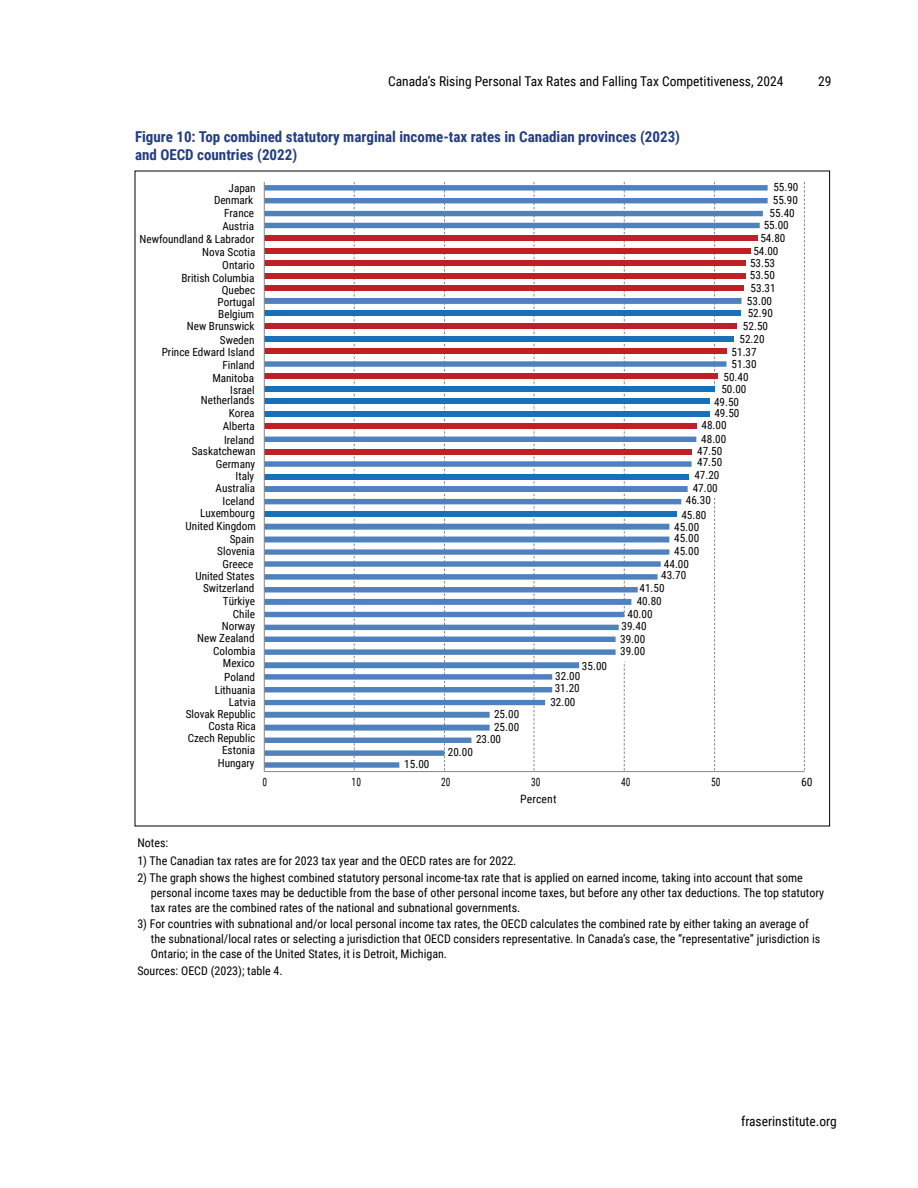
<style>
.page{position:relative;width:918px;height:1188px;background:#fff}
.page>*{position:absolute;margin:0;border:0;box-sizing:border-box;transform-origin:0 0}
.figurehead{font:700 15px/18px "Roboto Condensed";color:#233e81}
.t1{font:13.5px "Roboto Condensed";color:#000}
.tablesource{font:12px/15px "Roboto Condensed";color:#000}
.t2{font:11.55px "Roboto Condensed";color:#000}
.t3{font:11.25px/13.5px "Roboto Condensed";color:#000;text-align:center}
</style>
<div class="page">
<svg style="left:804px;top:182px;width:1px;height:590px"></svg>
<svg style="left:265px;top:185px;width:503px;height:583px"></svg>
<hr style="left:264px;top:771px;width:540px;height:1px;background:#868686">
<hr style="left:264px;top:182px;width:1px;height:590px;background:#868686">
<svg style="left:620px;top:182px;width:10px;height:589px"></svg>
<hr style="left:712px;top:393px;width:4px;height:104px;background:#fff">
<p class="t1" style="left:388px;top:72px;width:397px">Canada’s Rising Personal Tax Rates and Falling Tax Competitiveness, 2024</p>
<p class="t1" style="left:818px;top:72px;width:15px">29</p>
<p class="figurehead" style="left:135px;top:127px;width:547px">Figure 10: Top combined statutory marginal income-tax rates in Canadian provinces (2023) and OECD countries (2022)</p>
<p class="t3" style="left:229px;top:181px;width:29px">Japan</p>
<p class="t3" style="left:214px;top:193px;width:41px">Denmark</p>
<p class="t3" style="left:773px;top:179px;width:27px">55.90</p>
<p class="t3" style="left:773px;top:193px;width:27px">55.90</p>
<p class="t3" style="left:224px;top:206px;width:32px">France</p>
<p class="t3" style="left:770px;top:206px;width:27px">55.40</p>
<p class="t3" style="left:222px;top:219px;width:33px">Austria</p>
<p class="t3" style="left:764px;top:218px;width:27px">55.00</p>
<p class="t3" style="left:140px;top:232px;width:116px">Newfoundland &amp; Labrador</p>
<p class="t3" style="left:760px;top:231px;width:27px">54.80</p>
<p class="t3" style="left:202px;top:245px;width:55px">Nova Scotia</p>
<p class="t3" style="left:753px;top:243px;width:27px">54.00</p>
<p class="t3" style="left:222px;top:258px;width:34px">Ontario</p>
<p class="t3" style="left:182px;top:271px;width:74px">British Columbia</p>
<p class="t3" style="left:222px;top:283px;width:35px">Quebec</p>
<p class="t3" style="left:217px;top:295px;width:39px">Portugal</p>
<p class="t3" style="left:218px;top:306px;width:37px">Belgium</p>
<p class="t3" style="left:187px;top:319px;width:69px">New Brunswick</p>
<p class="t3" style="left:750px;top:255px;width:27px">53.53</p>
<p class="t3" style="left:750px;top:267px;width:27px">53.50</p>
<p class="t3" style="left:751px;top:281px;width:27px">53.31</p>
<p class="t3" style="left:747px;top:294px;width:27px">53.00</p>
<p class="t3" style="left:748px;top:306px;width:27px">52.90</p>
<p class="t3" style="left:743px;top:319px;width:27px">52.50</p>
<p class="t3" style="left:220px;top:332px;width:36px">Sweden</p>
<p class="t3" style="left:739px;top:332px;width:27px">52.20</p>
<p class="t3" style="left:162px;top:344px;width:94px">Prince Edward Island</p>
<p class="t3" style="left:732px;top:344px;width:27px">51.37</p>
<p class="t3" style="left:223px;top:358px;width:34px">Finland</p>
<p class="t3" style="left:732px;top:357px;width:27px">51.30</p>
<p class="t3" style="left:212px;top:371px;width:43px">Manitoba</p>
<p class="t3" style="left:723px;top:369px;width:27px">50.40</p>
<p class="t3" style="left:230px;top:382px;width:26px">Israel</p>
<p class="t3" style="left:721px;top:382px;width:27px">50.00</p>
<p class="t3" style="left:201px;top:393px;width:55px">Netherlands</p>
<p class="t3" style="left:714px;top:395px;width:27px">49.50</p>
<p class="t3" style="left:229px;top:406px;width:27px">Korea</p>
<p class="t3" style="left:714px;top:406px;width:27px">49.50</p>
<p class="t3" style="left:223px;top:419px;width:33px">Alberta</p>
<p class="t3" style="left:702px;top:418px;width:27px">48.00</p>
<p class="t3" style="left:224px;top:433px;width:32px">Ireland</p>
<p class="t3" style="left:701px;top:432px;width:27px">48.00</p>
<p class="t3" style="left:192px;top:444px;width:65px">Saskatchewan</p>
<p class="t3" style="left:697px;top:444px;width:27px">47.50</p>
<p class="t3" style="left:216px;top:457px;width:41px">Germany</p>
<p class="t3" style="left:236px;top:469px;width:20px">Italy</p>
<p class="t3" style="left:216px;top:481px;width:41px">Australia</p>
<p class="t3" style="left:697px;top:455px;width:27px">47.50</p>
<p class="t3" style="left:694px;top:468px;width:27px">47.20</p>
<p class="t3" style="left:693px;top:480px;width:27px">47.00</p>
<p class="t3" style="left:223px;top:494px;width:34px">Iceland</p>
<p class="t3" style="left:686px;top:493px;width:27px">46.30</p>
<p class="t3" style="left:200px;top:506px;width:56px">Luxembourg</p>
<p class="t3" style="left:681px;top:508px;width:27px">45.80</p>
<p class="t3" style="left:186px;top:519px;width:72px">United Kingdom</p>
<p class="t3" style="left:674px;top:520px;width:27px">45.00</p>
<p class="t3" style="left:230px;top:532px;width:26px">Spain</p>
<p class="t3" style="left:217px;top:544px;width:39px">Slovenia</p>
<p class="t3" style="left:674px;top:531px;width:27px">45.00</p>
<p class="t3" style="left:674px;top:544px;width:27px">45.00</p>
<p class="t3" style="left:222px;top:557px;width:32px">Greece</p>
<p class="t3" style="left:664px;top:556px;width:27px">44.00</p>
<p class="t3" style="left:195px;top:568px;width:61px">United States</p>
<p class="t3" style="left:661px;top:567px;width:27px">43.70</p>
<p class="t3" style="left:203px;top:581px;width:53px">Switzerland</p>
<p class="t3" style="left:639px;top:581px;width:27px">41.50</p>
<p class="t3" style="left:223px;top:594px;width:34px">Türkiye</p>
<p class="t3" style="left:233px;top:607px;width:24px">Chile</p>
<p class="t3" style="left:637px;top:594px;width:27px">40.80</p>
<p class="t3" style="left:628px;top:607px;width:27px">40.00</p>
<p class="t3" style="left:222px;top:619px;width:35px">Norway</p>
<p class="t3" style="left:197px;top:631px;width:59px">New Zealand</p>
<p class="t3" style="left:622px;top:619px;width:27px">39.40</p>
<p class="t3" style="left:620px;top:632px;width:27px">39.00</p>
<p class="t3" style="left:213px;top:644px;width:44px">Colombia</p>
<p class="t3" style="left:620px;top:644px;width:27px">39.00</p>
<p class="t3" style="left:223px;top:656px;width:34px">Mexico</p>
<p class="t3" style="left:224px;top:670px;width:32px">Poland</p>
<p class="t3" style="left:582px;top:658px;width:27px">35.00</p>
<p class="t3" style="left:555px;top:668px;width:27px">32.00</p>
<p class="t3" style="left:215px;top:682px;width:42px">Lithuania</p>
<p class="t3" style="left:229px;top:694px;width:28px">Latvia</p>
<p class="t3" style="left:550px;top:681px;width:31px">31.20<br>32.00</p>
<p class="t3" style="left:186px;top:707px;width:71px">Slovak Republic</p>
<p class="t3" style="left:208px;top:719px;width:49px">Costa Rica</p>
<p class="t3" style="left:494px;top:707px;width:27px">25.00</p>
<p class="t3" style="left:494px;top:720px;width:27px">25.00</p>
<p class="t3" style="left:188px;top:731px;width:69px">Czech Republic</p>
<p class="t3" style="left:222px;top:743px;width:35px">Estonia</p>
<p class="t3" style="left:476px;top:732px;width:27px">23.00</p>
<p class="t3" style="left:448px;top:745px;width:27px">20.00</p>
<p class="t3" style="left:218px;top:756px;width:38px">Hungary</p>
<p class="t3" style="left:404px;top:757px;width:27px">15.00</p>
<p class="t2" style="left:520px;top:791px;width:38px;rotate:1deg">Percent</p>
<p class="tablesource" style="left:137px;top:835px;width:32px">Notes:</p>
<p class="tablesource" style="left:137px;top:853px;width:381px">1) The Canadian tax rates are for 2023 tax year and the OECD rates are for 2022.</p>
<p class="tablesource" style="left:151px;top:869px;width:675px;text-indent:-14px">2) The graph shows the highest combined statutory personal income-tax rate that is applied on earned income, taking into account that some personal income taxes may be deductible from the base of other personal income taxes, but before any other tax deductions. The top statutory tax rates are the combined rates of the national and subnational governments.</p>
<p class="tablesource" style="left:151px;top:916px;width:671px;text-indent:-14px">3) For countries with subnational and/or local personal income tax rates, the OECD calculates the combined rate by either taking an average of the subnational/local rates or selecting a jurisdiction that OECD considers representative. In Canada’s case, the “representative” jurisdiction is<br>Ontario; in the case of the United States, it is Detroit, Michigan.</p>
<p class="tablesource" style="left:137px;top:962px;width:147px">Sources: OECD (2023); table 4.</p>
<p class="t1" style="left:741px;top:1111px;width:97px">fraserinstitute.org</p>
</div>
